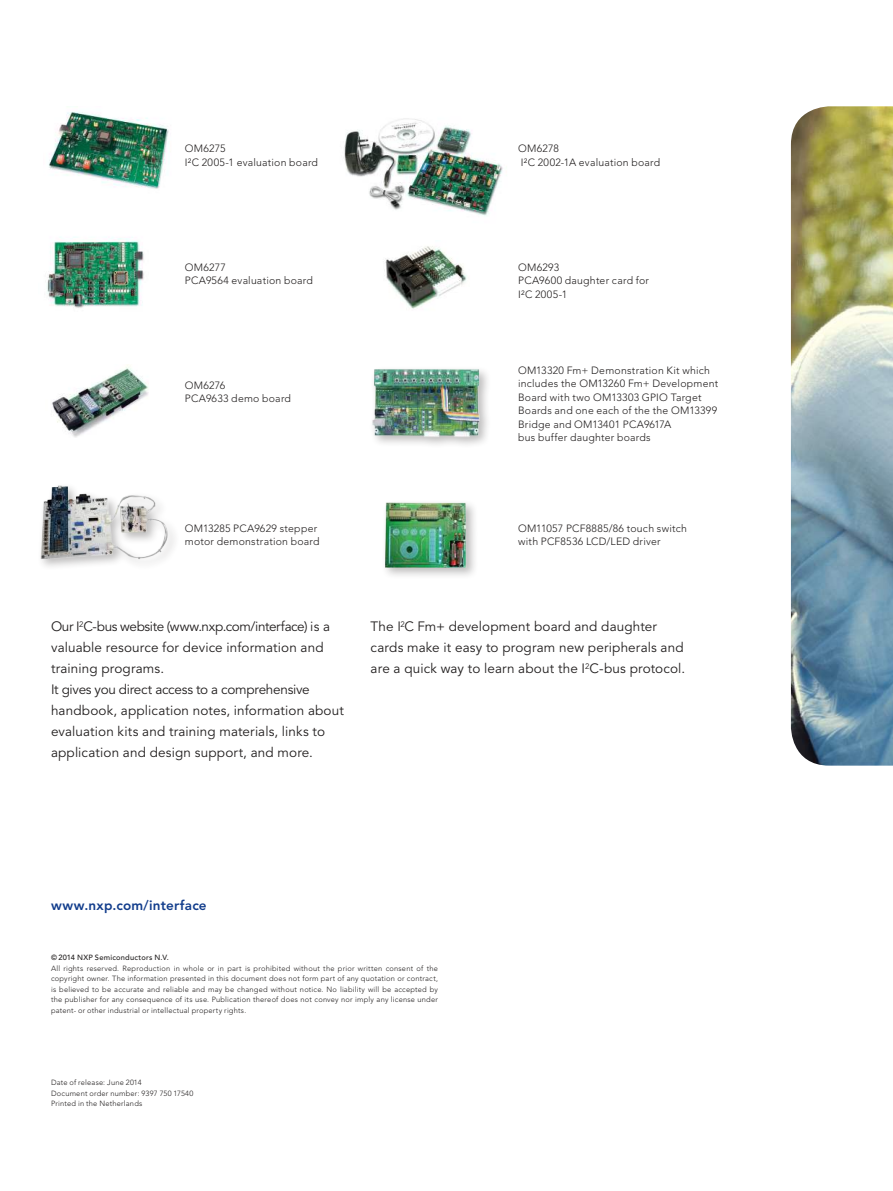
<style>
.page{position:relative;width:893px;height:1191px;background:#fff}
.page>*{position:absolute;margin:0;border:0;box-sizing:border-box;transform-origin:0 0}
.t1{font:13.5px/21px "Avenir LT Std";letter-spacing:.01em;color:#221f1f}
.t2{font:800 13.5px "Avenir LT Std";letter-spacing:.015em;color:#123d8c}
.t3{font:300 10.5px/13.5px "Avenir LT Std";letter-spacing:.02em;color:#221f1f}
.t4{font:300 7.5px/10.5px "Avenir LT Std";letter-spacing:.025em;color:#221f1f}
.t5{font:500 7.5px "Avenir LT Std";letter-spacing:.03em;color:#221f1f}
</style>
<div class="page">
<img style="left:791px;top:106px;width:102px;height:659px">
<div style="left:369px;top:366px;width:122px;height:83px;background:#221f1f;opacity:.3"></div>
<img style="left:371px;top:366px;width:113px;height:80px">
<img style="left:48px;top:112px;width:121px;height:77px">
<img style="left:344px;top:118px;width:159px;height:98px">
<img style="left:47px;top:237px;width:97px;height:71px">
<img style="left:384px;top:246px;width:83px;height:63px">
<img style="left:52px;top:365px;width:97px;height:72px">
<img style="left:40px;top:485px;width:132px;height:79px">
<div style="left:381px;top:499px;width:98px;height:81px;background:#221f1f;opacity:.3"></div>
<img style="left:381px;top:499px;width:98px;height:74px">
<h2 class="t3" style="left:185px;top:143px;width:135px">OM6275<br>I²C 2005-1 evaluation board</h2>
<h2 class="t3" style="left:185px;top:261px;width:130px">OM6277<br>PCA9564 evaluation board</h2>
<h2 class="t3" style="left:185px;top:379px;width:108px">OM6276<br>PCA9633 demo board</h2>
<h2 class="t3" style="left:518px;top:143px;width:144px">OM6278<br>I²C 2002-1A evaluation board</h2>
<h2 class="t3" style="left:518px;top:261px;width:132px">OM6293<br>PCA9600 daughter card for<br>I²C 2005-1</h2>
<h2 class="t3" style="left:518px;top:364px;width:202px">OM13320 Fm+ Demonstration Kit which includes the OM13260 Fm+ Development Board with two OM13303 GPIO Target Boards and one each of the the OM13399<br>Bridge and OM13401 PCA9617A<br>bus buffer daughter boards</h2>
<h2 class="t3" style="left:185px;top:522px;width:136px">OM13285 PCA9629 stepper motor demonstration board</h2>
<h2 class="t3" style="left:518px;top:522px;width:170px">OM11057 PCF8885/86 touch switch with PCF8536 LCD/LED driver</h2>
<p class="t1" style="left:51px;top:617px;width:294px">Our I<sup>2</sup>C-bus website (www.nxp.com/interface) is a valuable resource for device information and training programs.<br>It gives you direct access to a comprehensive handbook, application notes, information about evaluation kits and training materials, links to application and design support, and more.</p>
<h1 class="t1" style="left:371px;top:617px;width:316px">The I<sup>2</sup>C Fm+ development board and daughter cards make it easy to program new peripherals and are a quick way to learn about the I<sup>2</sup>C-bus protocol.</h1>
<h1 class="t2" style="left:51px;top:899px;width:157px">www.nxp.com/interface</h1>
<p class="t5" style="left:51px;top:954px;width:119px">© 2014 NXP Semiconductors N.V.</p>
<p class="t4" style="left:51px;top:963px;width:388px;text-align:justify">All rights reserved. Reproduction in whole or in part is prohibited without the prior written consent of the copyright owner. The information presented in this document does not form part of any quotation or contract, is believed to be accurate and reliable and may be changed without notice. No liability will be accepted by the publisher for any consequence of its use. Publication thereof does not convey nor imply any license under patent- or other industrial or intellectual property rights.</p>
<p class="t4" style="left:51px;top:1078px;width:144px">Date of release: June 2014<br>Document order number: 9397 750 17540<br>Printed in the Netherlands</p>
</div>
